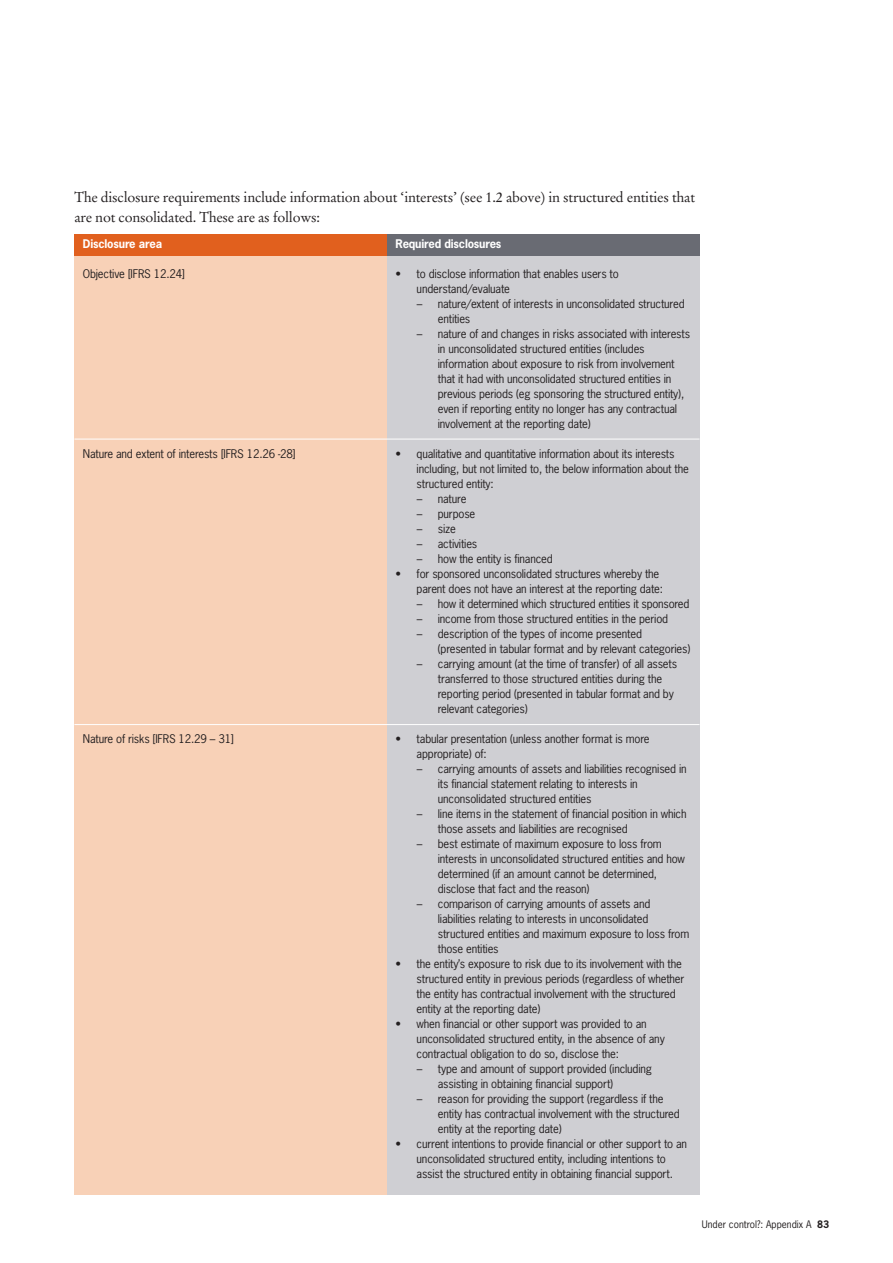
<style>
.page{position:relative;width:893px;height:1263px;background:#fff}
.page>*{position:absolute;margin:0;border:0;box-sizing:border-box;transform-origin:0 0}
.t1{font:14.25px/19.5px "Stempel Garamond";letter-spacing:-.015em;color:#231f20}
.t2{font:11.25px/15px "News Gothic";letter-spacing:-.015em;color:#231f20}
.t3{font:700 11.25px "News Gothic";letter-spacing:-.015em;color:#fff}
.t4{font:9.75px "News Gothic";color:#231f20}
.s1{font-weight:700}
</style>
<div class="page">
<div style="left:74px;top:253px;width:313px;height:942px;background:#f8d1b7"></div>
<div style="left:387px;top:253px;width:312px;height:942px;background:#cfcfd3"></div>
<div style="left:74px;top:234px;width:313px;height:21px;background:#e1601e"></div>
<div style="left:387px;top:234px;width:312px;height:21px;background:#696b73"></div>
<hr style="left:74px;top:439px;width:625px;height:1px;background:#fff">
<hr style="left:74px;top:724px;width:625px;height:1px;background:#fff">
<p class="t1" style="left:74px;top:189px;width:622px">The disclosure requirements include information about ‘interests’ (see 1.2 above) in structured entities that are not consolidated. These are as follows:</p>
<p class="t3" style="left:83px;top:237px;width:81px">Disclosure area</p>
<p class="t2" style="left:83px;top:266px;width:104px">Objective [IFRS 12.24]</p>
<p class="t3" style="left:395px;top:237px;width:107px">Required disclosures</p>
<p class="t2" style="left:417px;top:266px;width:204px;text-indent:-21px">• to disclose information that enables users to understand/evaluate</p>
<p class="t2" style="left:438px;top:296px;width:248px;text-indent:-21px">– nature/extent of interests in unconsolidated structured entities</p>
<p class="t2" style="left:438px;top:326px;width:254px;text-indent:-21px">– nature of and changes in risks associated with interests in unconsolidated structured entities (includes information about exposure to risk from involvement that it had with unconsolidated structured entities in previous periods (eg sponsoring the structured entity), even if reporting entity no longer has any contractual involvement at the reporting date)</p>
<p class="t2" style="left:417px;top:446px;width:274px;text-indent:-21px">• qualitative and quantitative information about its interests including, but not limited to, the below information about the structured entity:</p>
<p class="t2" style="left:417px;top:491px;width:51px">– nature</p>
<p class="t2" style="left:417px;top:506px;width:60px">– purpose</p>
<p class="t2" style="left:417px;top:521px;width:41px">– size</p>
<p class="t2" style="left:417px;top:536px;width:62px">– activities</p>
<p class="t2" style="left:417px;top:551px;width:138px">– how the entity is financed</p>
<p class="t2" style="left:417px;top:566px;width:248px;text-indent:-21px">• for sponsored unconsolidated structures whereby the parent does not have an interest at the reporting date:</p>
<p class="t2" style="left:417px;top:596px;width:274px">– how it determined which structured entities it sponsored</p>
<p class="t2" style="left:417px;top:611px;width:253px">– income from those structured entities in the period</p>
<p class="t2" style="left:438px;top:626px;width:254px;text-indent:-21px">– description of the types of income presented (presented in tabular format and by relevant categories)</p>
<p class="t2" style="left:438px;top:656px;width:241px;text-indent:-21px">– carrying amount (at the time of transfer) of all assets transferred to those structured entities during the reporting period (presented in tabular format and by relevant categories)</p>
<p class="t2" style="left:417px;top:731px;width:234px;text-indent:-21px">• tabular presentation (unless another format is more appropriate) of:</p>
<p class="t2" style="left:438px;top:761px;width:250px;text-indent:-21px">– carrying amounts of assets and liabilities recognised in its financial statement relating to interests in unconsolidated structured entities</p>
<p class="t2" style="left:438px;top:806px;width:250px;text-indent:-21px">– line items in the statement of financial position in which those assets and liabilities are recognised</p>
<p class="t2" style="left:438px;top:836px;width:249px;text-indent:-21px">– best estimate of maximum exposure to loss from interests in unconsolidated structured entities and how determined (if an amount cannot be determined, disclose that fact and the reason)</p>
<p class="t2" style="left:438px;top:896px;width:253px;text-indent:-21px">– comparison of carrying amounts of assets and liabilities relating to interests in unconsolidated structured entities and maximum exposure to loss from those entities</p>
<p class="t2" style="left:417px;top:956px;width:269px;text-indent:-21px">• the entity’s exposure to risk due to its involvement with the structured entity in previous periods (regardless of whether the entity has contractual involvement with the structured entity at the reporting date)</p>
<p class="t2" style="left:417px;top:1016px;width:250px;text-indent:-21px">• when financial or other support was provided to an unconsolidated structured entity, in the absence of any contractual obligation to do so, disclose the:</p>
<p class="t2" style="left:438px;top:1061px;width:216px;text-indent:-21px">– type and amount of support provided (including assisting in obtaining financial support)</p>
<p class="t2" style="left:438px;top:1091px;width:243px;text-indent:-21px">– reason for providing the support (regardless if the entity has contractual involvement with the structured entity at the reporting date)</p>
<p class="t2" style="left:417px;top:1136px;width:272px;text-indent:-21px">• current intentions to provide financial or other support to an unconsolidated structured entity, including intentions to assist the structured entity in obtaining financial support.</p>
<p class="t2" style="left:83px;top:446px;width:214px">Nature and extent of interests [IFRS 12.26 -28]</p>
<p class="t2" style="left:83px;top:731px;width:153px">Nature of risks [IFRS 12.29 – 31]</p>
<p class="t4" style="left:702px;top:1219px;width:129px">Under control?: Appendix A <span class="s1">83</span></p>
</div>
